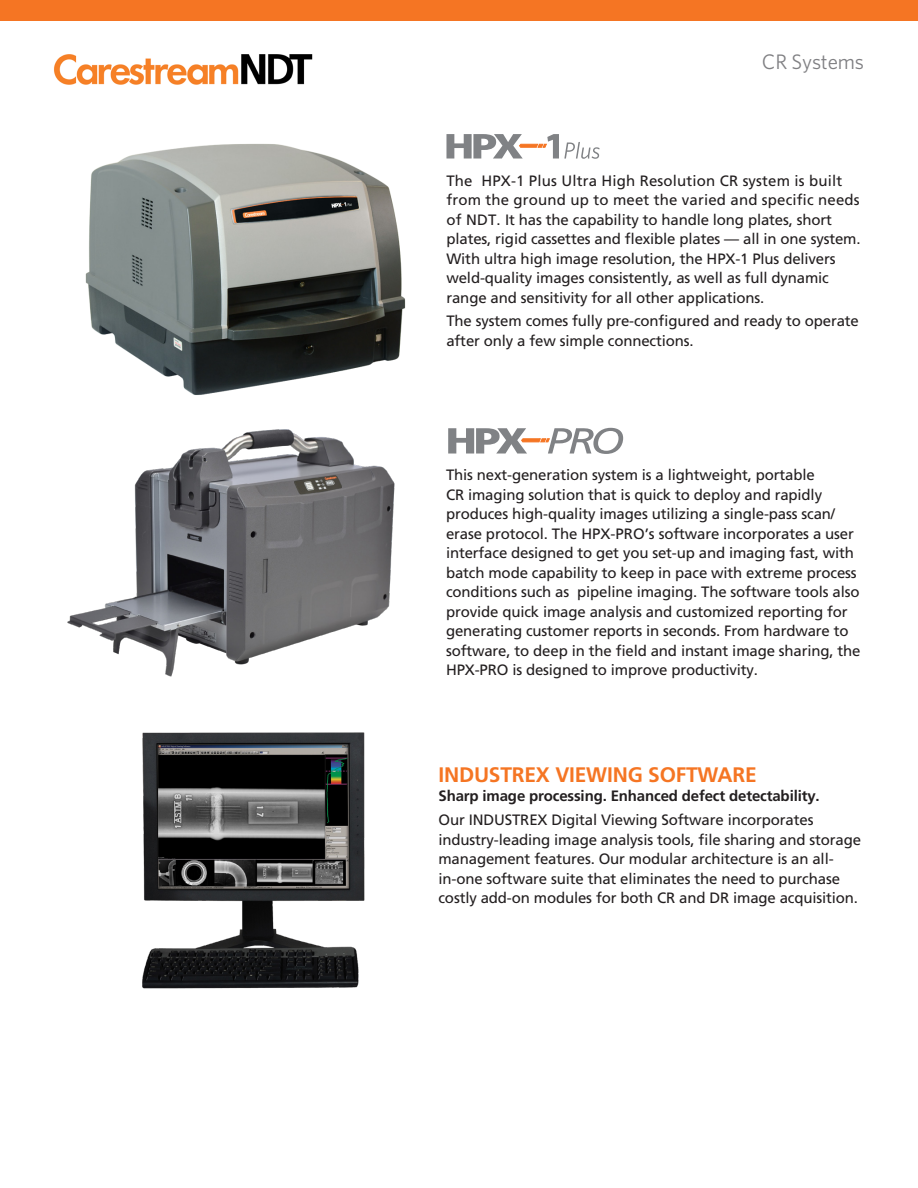
<style>
.page{position:relative;width:918px;height:1188px;background:#fff}
.page>*{position:absolute;margin:0;border:0;box-sizing:border-box;transform-origin:0 0}
.t1{font:700 21px "Frutiger LT Std";letter-spacing:-.01em;color:#f57523}
.t2{font:21px "Whitney K";letter-spacing:-.01em;color:#808083}
.Bullets_2{font:15px/19.5px "Frutiger LT Std";letter-spacing:-.01em;color:#231f20}
.t3{font:700 15px "Frutiger LT Std";letter-spacing:-.01em;color:#231f20}
</style>
<div class="page">
<img style="left:85px;top:144px;width:321px;height:251px">
<img style="left:67px;top:429px;width:328px;height:248px">
<svg style="left:448px;top:428px;width:175px;height:26px"></svg>
<svg style="left:446px;top:134px;width:154px;height:25px"></svg>
<img style="left:54px;top:54px;width:259px;height:31px">
<div style="left:0;top:0;width:918px;height:20px;background:#f57523"></div>
<img style="left:142px;top:732px;width:223px;height:257px">
<p class="t2" style="left:762px;top:49px;width:104px">CR Systems</p>
<p class="Bullets_2" style="left:446px;top:171px;width:416px">The HPX-1 Plus Ultra High Resolution CR system is built from the ground up to meet the varied and specific needs of NDT. It has the capability to handle long plates, short plates, rigid cassettes and flexible plates — all in one system.<br>With ultra high image resolution, the HPX-1 Plus delivers weld-quality images consistently, as well as full dynamic range and sensitivity for all other applications.</p>
<p class="Bullets_2" style="left:446px;top:311px;width:414px">The system comes fully pre-configured and ready to operate after only a few simple connections.</p>
<p class="Bullets_2" style="left:446px;top:465px;width:416px">This next-generation system is a lightweight, portable<br>CR imaging solution that is quick to deploy and rapidly produces high-quality images utilizing a single-pass scan/ erase protocol. The HPX-PRO’s software incorporates a user interface designed to get you set-up and imaging fast, with batch mode capability to keep in pace with extreme process conditions such as pipeline imaging. The software tools also provide quick image analysis and customized reporting for generating customer reports in seconds. From hardware to software, to deep in the field and instant image sharing, the HPX-PRO is designed to improve productivity.</p>
<p class="t1" style="left:438px;top:762px;width:320px">INDUSTREX VIEWING SOFTWARE</p>
<p class="t3" style="left:438px;top:787px;width:383px">Sharp image processing. Enhanced defect detectability.</p>
<p class="Bullets_2" style="left:438px;top:811px;width:424px">Our INDUSTREX Digital Viewing Software incorporates industry-leading image analysis tools, file sharing and storage management features. Our modular architecture is an all&shy;in-one software suite that eliminates the need to purchase costly add-on modules for both CR and DR image acquisition.</p>
</div>
